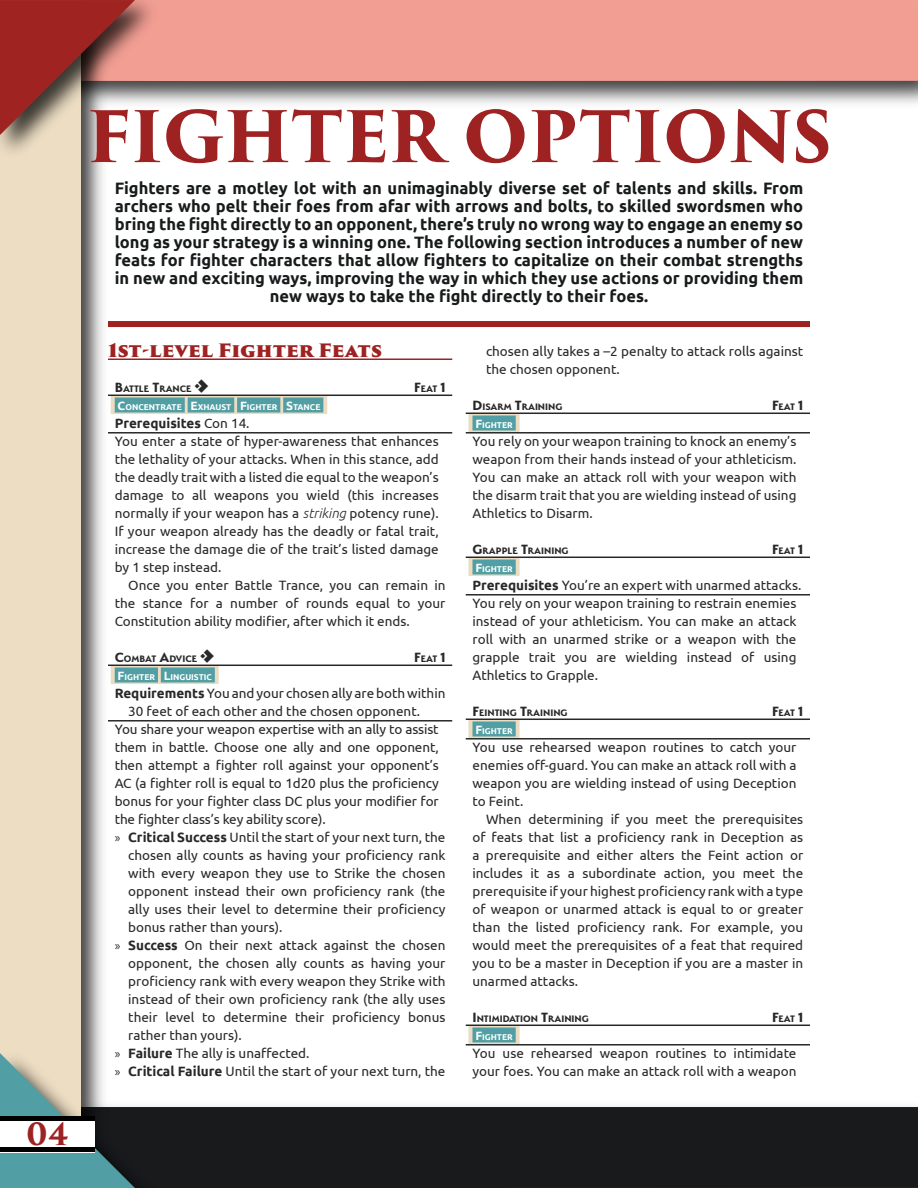
<style>
.page{position:relative;width:918px;height:1188px;background:#fff}
.page>*{position:absolute;margin:0;border:0;box-sizing:border-box;transform-origin:0 0}
.t1{font:700 69px "Trajan Pro 3";letter-spacing:-.015em;color:#9e2222}
.t2{font:700 30px "Trajan Pro 3";color:#9e2222}
.t3{font:900 18px "Trajan Pro 3";color:#9e2222}
.t4{font:700 16.5px/18px "Ubuntu";color:#181b1c;text-align:center}
.t5{font:13.5px/18px "Ubuntu";color:#292829}
.t6{font:700 10.5px "Serenity";color:#292829}
.t7{font:700 8.4px "Ubuntu";color:#fff}
.s1{font-size:15px}
.s2{font-size:12px}
.s3{font-weight:700}
.s4{font-weight:300;font-style:italic}
.s5{font-family:"Myriad Pro"}
</style>
<div class="page">
<div style="left:168px;top:1107px;width:750px;height:81px;background:#181a1c"></div>
<img style="left:168px;top:81px;width:750px;height:23px">
<div style="left:168px;top:0;width:750px;height:81px;background:#f29e93"></div>
<img style="left:81px;top:168px;width:33px;height:873px">
<div style="left:0;top:168px;width:81px;height:873px;background:#ecddc3"></div>
<img style="left:0;top:0;width:168px;height:168px">
<svg style="left:0;top:0;width:135px;height:135px;background:#a25a55"></svg>
<img style="left:0;top:1041px;width:168px;height:147px">
<svg style="left:0;top:1053px;width:135px;height:135px;background:#7f9d9a"></svg>
<div style="left:0;top:1116px;width:95px;height:36px;background:#fff"></div>
<div style="left:0;top:1116px;width:94px;height:5px;background:#000"></div>
<hr style="left:0;top:1148px;width:94px;height:4px;background:#000">
<div style="left:108px;top:321px;width:702px;height:6px;background:#9e2222"></div>
<hr style="left:108px;top:358px;width:344px;height:2px;background:#9e2222">
<hr style="left:108px;top:395px;width:344px;height:1px;background:#292829">
<svg style="left:111px;top:396px;width:216px;height:18px"></svg>
<div style="left:115px;top:398px;width:70px;height:14px;background:#519fa4"></div>
<div style="left:188px;top:398px;width:46px;height:14px;background:#519fa4"></div>
<div style="left:237px;top:398px;width:43px;height:14px;background:#519fa4"></div>
<div style="left:283px;top:398px;width:40px;height:14px;background:#519fa4"></div>
<hr style="left:108px;top:432px;width:344px;height:2px;background:#292829">
<hr style="left:108px;top:665px;width:344px;height:1px;background:#292829">
<svg style="left:111px;top:666px;width:108px;height:18px"></svg>
<div style="left:115px;top:668px;width:43px;height:14px;background:#519fa4"></div>
<div style="left:161px;top:668px;width:54px;height:14px;background:#519fa4"></div>
<hr style="left:108px;top:720px;width:344px;height:2px;background:#292829">
<hr style="left:466px;top:413px;width:344px;height:1px;background:#292829">
<svg style="left:468px;top:414px;width:52px;height:18px"></svg>
<div style="left:473px;top:416px;width:43px;height:14px;background:#519fa4"></div>
<hr style="left:466px;top:432px;width:344px;height:2px;background:#292829">
<hr style="left:466px;top:557px;width:344px;height:1px;background:#292829">
<svg style="left:468px;top:558px;width:52px;height:18px"></svg>
<div style="left:473px;top:560px;width:43px;height:14px;background:#519fa4"></div>
<hr style="left:466px;top:594px;width:344px;height:2px;background:#292829">
<hr style="left:466px;top:719px;width:344px;height:1px;background:#292829">
<svg style="left:468px;top:720px;width:52px;height:18px"></svg>
<div style="left:473px;top:722px;width:43px;height:14px;background:#519fa4"></div>
<hr style="left:466px;top:738px;width:344px;height:2px;background:#292829">
<hr style="left:466px;top:1025px;width:344px;height:1px;background:#292829">
<svg style="left:468px;top:1026px;width:52px;height:18px"></svg>
<div style="left:473px;top:1028px;width:43px;height:14px;background:#519fa4"></div>
<hr style="left:466px;top:1044px;width:344px;height:2px;background:#292829">
<h2 class="t2" style="left:26px;top:1111px;width:44px">04</h2>
<h1 class="t1" style="left:86px;top:86px;width:747px">FIGHTER OPTIONS</h1>
<p class="t4" style="left:115px;top:179px;width:690px">Fighters are a motley lot with an unimaginably diverse set of talents and skills. From archers who pelt their foes from afar with arrows and bolts, to skilled swordsmen who bring the fight directly to an opponent, there’s truly no wrong way to engage an enemy so long as your strategy is a winning one. The following section introduces a number of new feats for fighter characters that allow fighters to capitalize on their combat strengths in new and exciting ways, improving the way in which they use actions or providing them new ways to take the fight directly to their foes.</p>
<h3 class="t3" style="left:108px;top:336px;width:276px">1st-level Fighter Feats</h3>
<p class="t6" style="left:115px;top:383px;width:95px"><span class="s1">B</span>ATTLE <span class="s1">T</span>RANCE □■▼□■</p>
<p class="t6" style="left:414px;top:383px;width:33px"><span class="s1">F</span>EAT <span class="s1">1</span></p>
<p class="t7" style="left:118px;top:402px;width:204px"><span class="s2">C</span>ONCENTRATE <span class="s2">E</span>XHAUST <span class="s2">F</span>IGHTER <span class="s2">S</span>TANCE</p>
<p class="t5" style="left:115px;top:414px;width:326px"><span class="s3">Prerequisites</span> Con 14.<br>You enter a state of hyper-awareness that enhances the lethality of your attacks. When in this stance, add the deadly trait with a listed die equal to the weapon’s damage to all weapons you wield (this increases normally if your weapon has a <span class="s4">striking</span> potency rune).<br>If your weapon already has the deadly or fatal trait, increase the damage die of the trait’s listed damage by 1 step instead.</p>
<p class="t5" style="left:115px;top:576px;width:332px;text-align:justify;text-indent:14px">Once you enter Battle Trance, you can remain in the stance for a number of rounds equal to your Constitution ability modifier, after which it ends.</p>
<p class="t6" style="left:115px;top:653px;width:101px"><span class="s1">C</span>OMBAT <span class="s1">A</span>DVICE □■▼□■</p>
<p class="t6" style="left:414px;top:653px;width:33px"><span class="s1">F</span>EAT <span class="s1">1</span></p>
<p class="t7" style="left:118px;top:672px;width:95px"><span class="s2">F</span>IGHTER <span class="s2">L</span>INGUISTIC</p>
<p class="t5" style="left:115px;top:684px;width:332px"><span class="s3">Requirements</span> You and your chosen ally are both within</p>
<p class="t5" style="left:128px;top:702px;width:293px">30 feet of each other and the chosen opponent.</p>
<p class="t5" style="left:115px;top:720px;width:325px">You share your weapon expertise with an ally to assist</p>
<p class="t5" style="left:115px;top:738px;width:326px">them in battle. Choose one ally and one opponent,</p>
<p class="t5" style="left:115px;top:756px;width:326px">then attempt a fighter roll against your opponent’s</p>
<p class="t5" style="left:115px;top:774px;width:326px">AC (a fighter roll is equal to 1d20 plus the proficiency</p>
<p class="t5" style="left:115px;top:792px;width:326px">bonus for your fighter class DC plus your modifier for</p>
<p class="t5" style="left:115px;top:810px;width:212px">the fighter class’s key ability score).</p>
<p class="t5" style="left:115px;top:828px;width:332px"><span class="s5">»</span> <span class="s3">Critical Success</span> Until the start of your next turn, the</p>
<p class="t5" style="left:128px;top:846px;width:319px">chosen ally counts as having your proficiency rank</p>
<p class="t5" style="left:128px;top:864px;width:319px">with every weapon they use to Strike the chosen</p>
<p class="t5" style="left:128px;top:882px;width:319px">opponent instead their own proficiency rank (the</p>
<p class="t5" style="left:128px;top:900px;width:319px">ally uses their level to determine their proficiency</p>
<p class="t5" style="left:128px;top:918px;width:156px">bonus rather than yours).</p>
<p class="t5" style="left:115px;top:936px;width:332px"><span class="s5">»</span> <span class="s3">Success</span> On their next attack against the chosen</p>
<p class="t5" style="left:128px;top:954px;width:319px">opponent, the chosen ally counts as having your</p>
<p class="t5" style="left:128px;top:972px;width:319px">proficiency rank with every weapon they Strike with</p>
<p class="t5" style="left:128px;top:990px;width:319px">instead of their own proficiency rank (the ally uses</p>
<p class="t5" style="left:128px;top:1008px;width:319px">their level to determine their proficiency bonus</p>
<p class="t5" style="left:128px;top:1026px;width:115px">rather than yours).</p>
<p class="t5" style="left:115px;top:1044px;width:196px"><span class="s5">»</span> <span class="s3">Failure</span> The ally is unaffected.</p>
<p class="t5" style="left:115px;top:1062px;width:332px"><span class="s5">»</span> <span class="s3">Critical Failure</span> Until the start of your next turn, the</p>
<p class="t5" style="left:486px;top:342px;width:319px">chosen ally takes a –2 penalty to attack rolls against the chosen opponent.</p>
<p class="t6" style="left:473px;top:401px;width:92px"><span class="s1">D</span>ISARM <span class="s1">T</span>RAINING</p>
<p class="t6" style="left:772px;top:401px;width:33px"><span class="s1">F</span>EAT <span class="s1">1</span></p>
<p class="t7" style="left:475px;top:420px;width:39px"><span class="s2">F</span>IGHTER</p>
<p class="t5" style="left:473px;top:432px;width:325px;text-align:justify">You rely on your weapon training to knock an enemy’s weapon from their hands instead of your athleticism.<br>You can make an attack roll with your weapon with the disarm trait that you are wielding instead of using Athletics to Disarm.</p>
<p class="t6" style="left:473px;top:545px;width:98px"><span class="s1">G</span>RAPPLE <span class="s1">T</span>RAINING</p>
<p class="t6" style="left:772px;top:545px;width:33px"><span class="s1">F</span>EAT <span class="s1">1</span></p>
<p class="t7" style="left:475px;top:564px;width:39px"><span class="s2">F</span>IGHTER</p>
<p class="t5" style="left:473px;top:576px;width:330px"><span class="s3">Prerequisites</span> You’re an expert with unarmed attacks.<br>You rely on your weapon training to restrain enemies instead of your athleticism. You can make an attack roll with an unarmed strike or a weapon with the grapple trait you are wielding instead of using Athletics to Grapple.</p>
<p class="t6" style="left:473px;top:707px;width:97px"><span class="s1">F</span>EINTING <span class="s1">T</span>RAINING</p>
<p class="t6" style="left:772px;top:707px;width:33px"><span class="s1">F</span>EAT <span class="s1">1</span></p>
<p class="t7" style="left:475px;top:726px;width:39px"><span class="s2">F</span>IGHTER</p>
<p class="t5" style="left:473px;top:738px;width:326px;text-align:justify">You use rehearsed weapon routines to catch your enemies off-guard. You can make an attack roll with a weapon you are wielding instead of using Deception to Feint.</p>
<p class="t5" style="left:473px;top:810px;width:332px;text-align:justify;text-indent:14px">When determining if you meet the prerequisites of feats that list a proficiency rank in Deception as a prerequisite and either alters the Feint action or includes it as a subordinate action, you meet the prerequisite if your highest proficiency rank with a type of weapon or unarmed attack is equal to or greater than the listed proficiency rank. For example, you would meet the prerequisites of a feat that required you to be a master in Deception if you are a master in unarmed attacks.</p>
<p class="t6" style="left:473px;top:1013px;width:118px"><span class="s1">I</span> NTIMIDATION <span class="s1">T</span>RAINING</p>
<p class="t6" style="left:772px;top:1013px;width:33px"><span class="s1">F</span>EAT <span class="s1">1</span></p>
<p class="t7" style="left:475px;top:1032px;width:39px"><span class="s2">F</span>IGHTER</p>
<p class="t5" style="left:473px;top:1044px;width:326px">You use rehearsed weapon routines to intimidate your foes. You can make an attack roll with a weapon</p>
</div>
